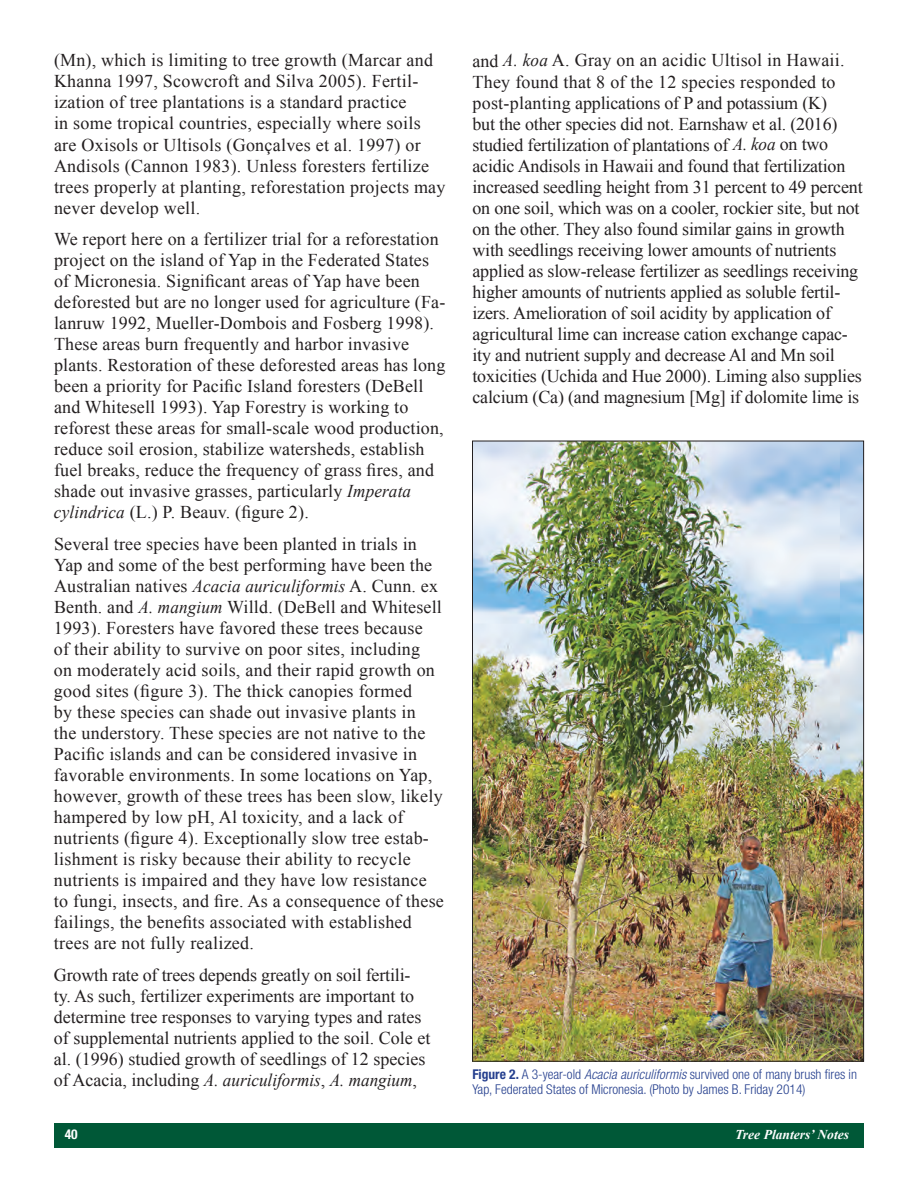
<style>
.page{position:relative;width:918px;height:1188px;background:#fff}
.page>*{position:absolute;margin:0;border:0;box-sizing:border-box;transform-origin:0 0}
.t1{font:18px/21px "Times New Roman";letter-spacing:.01em;color:#231f20}
.t2{font:18px/21px "Times New Roman";letter-spacing:-.01em;color:#231f20}
.Captions{font:300 condensed 13.5px/15px "Helvetica Neue LT Std";color:#253f8e}
.t3{font:italic 700 13.5px "Times New Roman";color:#fff}
.t4{font:700 condensed 13.5px "Helvetica Neue LT Std";color:#fff}
.s1{font-style:italic}
.s2{font-weight:700}
</style>
<div class="page">
<div style="left:54px;top:1123px;width:810px;height:25px;background:#005837"></div>
<img style="left:474px;top:443px;width:388px;height:617px">
<p class="t1" style="left:54px;top:50px;width:393px">(Mn), which is limiting to tree growth (Marcar and Khanna 1997, Scowcroft and Silva 2005). Fertil&shy;ization of tree plantations is a standard practice<br>in some tropical countries, especially where soils are Oxisols or Ultisols (Gonçalves et al. 1997) or Andisols (Cannon 1983). Unless foresters fertilize trees properly at planting, reforestation projects may never develop well.</p>
<p class="t1" style="left:54px;top:229px;width:393px">We report here on a fertilizer trial for a reforestation project on the island of Yap in the Federated States of Micronesia. Significant areas of Yap have been deforested but are no longer used for agriculture (Fa&shy;lanruw 1992, Mueller-Dombois and Fosberg 1998).<br>These areas burn frequently and harbor invasive plants. Restoration of these deforested areas has long been a priority for Pacific Island foresters (DeBell and Whitesell 1993). Yap Forestry is working to reforest these areas for small-scale wood production, reduce soil erosion, stabilize watersheds, establish fuel breaks, reduce the frequency of grass fires, and shade out invasive grasses, particularly <span class="s1">Imperata cylindrica</span> (L.) P. Beauv. (figure 2).</p>
<p class="t1" style="left:54px;top:533px;width:391px">Several tree species have been planted in trials in Yap and some of the best performing have been the Australian natives <span class="s1">Acacia auriculiformis</span> A. Cunn. ex Benth. and <span class="s1">A. mangium</span> Willd. (DeBell and Whitesell 1993). Foresters have favored these trees because<br>of their ability to survive on poor sites, including<br>on moderately acid soils, and their rapid growth on good sites (figure 3). The thick canopies formed<br>by these species can shade out invasive plants in<br>the understory. These species are not native to the Pacific islands and can be considered invasive in favorable environments. In some locations on Yap, however, growth of these trees has been slow, likely hampered by low pH, Al toxicity, and a lack of nutrients (figure 4). Exceptionally slow tree estab&shy;lishment is risky because their ability to recycle nutrients is impaired and they have low resistance to fungi, insects, and fire. As a consequence of these failings, the benefits associated with established trees are not fully realized.</p>
<p class="t1" style="left:54px;top:964px;width:378px">Growth rate of trees depends greatly on soil fertili&shy;ty. As such, fertilizer experiments are important to determine tree responses to varying types and rates of supplemental nutrients applied to the soil. Cole et al. (1996) studied growth of seedlings of 12 species of Acacia, including <span class="s1">A. auriculiformis</span>, <span class="s1">A. mangium</span>,</p>
<p class="t2" style="left:472px;top:50px;width:392px">and <span class="s1">A. koa</span> A. Gray on an acidic Ultisol in Hawaii.<br>They found that 8 of the 12 species responded to post-planting applications of P and potassium (K)<br>but the other species did not. Earnshaw et al. (2016) studied fertilization of plantations of <span class="s1">A. koa</span> on two acidic Andisols in Hawaii and found that fertilization increased seedling height from 31 percent to 49 percent on one soil, which was on a cooler, rockier site, but not on the other. They also found similar gains in growth with seedlings receiving lower amounts of nutrients applied as slow-release fertilizer as seedlings receiving higher amounts of nutrients applied as soluble fertil&shy;izers. Amelioration of soil acidity by application of agricultural lime can increase cation exchange capac&shy;ity and nutrient supply and decrease Al and Mn soil toxicities (Uchida and Hue 2000). Liming also supplies calcium (Ca) (and magnesium [Mg] if dolomite lime is</p>
<p class="Captions" style="left:472px;top:1066px;width:386px"><span class="s2">Figure 2.</span> A 3-year-old <span class="s1">Acacia auriculiformis</span> survived one of many brush fires in<br>Yap, Federated States of Micronesia. (Photo by James B. Friday 2014)</p>
<p class="t4" style="left:65px;top:1126px;width:14px">40</p>
<p class="t3" style="left:735px;top:1125px;width:115px">Tree Planters’ Notes</p>
</div>
